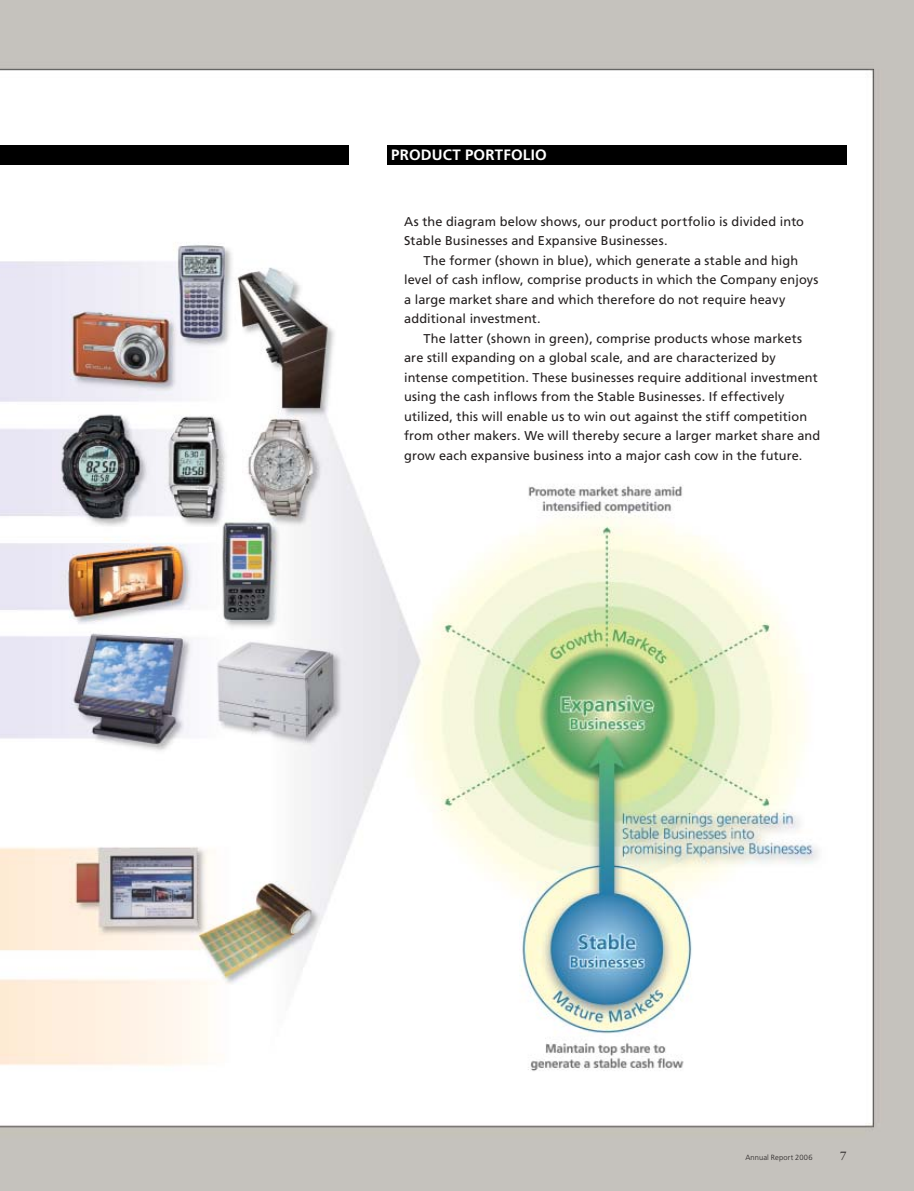
<style>
.page{position:relative;width:914px;height:1191px;background:#fff}
.page>*{position:absolute;margin:0;border:0;box-sizing:border-box;transform-origin:0 0}
.t1{font:700 15px "Frutiger";letter-spacing:.01em;color:#fff}
.t2{font:12.75px/19.5px "Frutiger";letter-spacing:.01em;color:#231f1f}
.t3{font:12px "Sabon";color:#231f1f}
.t4{font:300 7.5px "Frutiger";letter-spacing:.02em;color:#231f1f}
</style>
<div class="page">
<img style="left:0;top:0;width:914px;height:1191px">
<div style="left:0;top:145px;width:349px;height:19px;background:#000"></div>
<div style="left:387px;top:145px;width:459px;height:19px;background:#000"></div>
<p class="t1" style="left:391px;top:149px;width:157px">PRODUCT PORTFOLIO</p>
<p class="t2" style="left:404px;top:213px;width:401px">As the diagram below shows, our product portfolio is divided into<br>Stable Businesses and Expansive Businesses.</p>
<p class="t2" style="left:404px;top:252px;width:416px;text-indent:19px">The former (shown in blue), which generate a stable and high level of cash infl ow, comprise products in which the Company enjoys a large market share and which therefore do not require heavy additional investment.</p>
<p class="t2" style="left:404px;top:330px;width:417px;text-indent:19px">The latter (shown in green), comprise products whose markets are still expanding on a global scale, and are characterized by intense competition. These businesses require additional investment using the cash infl ows from the Stable Businesses. If effectively utilized, this will enable us to win out against the stiff competition from other makers. We will thereby secure a larger market share and grow each expansive business into a major cash cow in the future.</p>
<p class="t4" style="left:745px;top:1155px;width:69px">Annual Report 2006</p>
<p class="t3" style="left:839px;top:1151px;width:8px">7</p>
</div>
